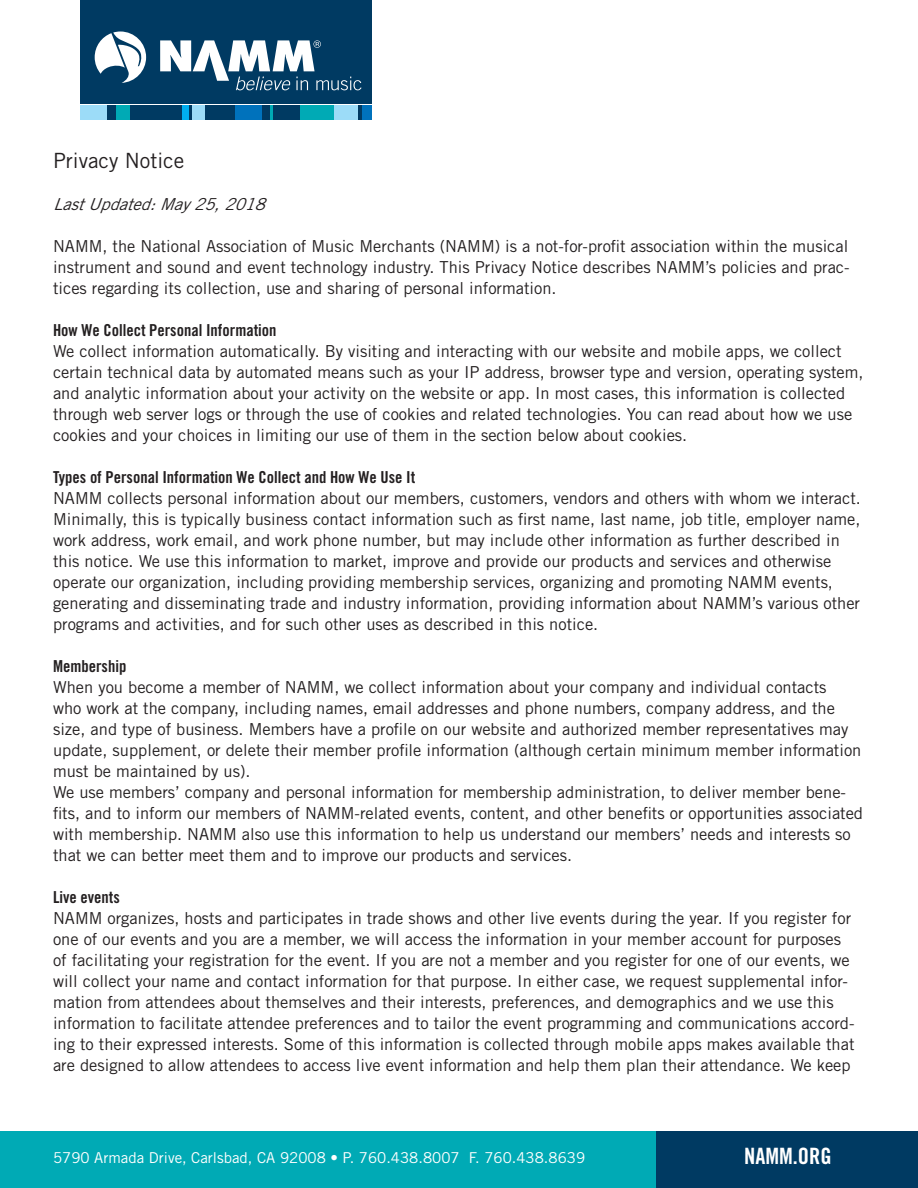
<style>
.page{position:relative;width:918px;height:1188px;background:#fff}
.page>*{position:absolute;margin:0;border:0;box-sizing:border-box;transform-origin:0 0}
.t1{font:22.5px "Trade Gothic Bold Cond Twenty";color:#fff}
.t2{font:21px "Trade Gothic";color:#231f20}
.t3{font:16.5px/21px "Trade Gothic";color:#231f20}
.t4{font:16.5px "Trade Gothic Bold Cond Twenty";color:#231f20}
.t5{font:italic 16.5px "Trade Gothic";color:#231f20}
.t6{font:15px "Trade Gothic";color:#fff}
</style>
<div class="page">
<div style="left:656px;top:1132px;width:262px;height:56px;background:#003a62"></div>
<div style="left:0;top:1132px;width:656px;height:56px;background:#00aab5"></div>
<svg style="left:81px;top:105px;width:291px;height:1px"></svg>
<div style="left:81px;top:0;width:291px;height:104px;background:#003a62"></div>
<div style="left:81px;top:106px;width:26px;height:14px;background:#9cdcf8"></div>
<div style="left:107px;top:106px;width:82px;height:14px;background:#003a62"></div>
<div style="left:116px;top:106px;width:14px;height:14px;background:#00aab5"></div>
<div style="left:182px;top:106px;width:8px;height:14px;background:#00aeef"></div>
<div style="left:189px;top:106px;width:82px;height:14px;background:#003a62"></div>
<div style="left:235px;top:106px;width:26px;height:14px;background:#0072bc"></div>
<div style="left:271px;top:106px;width:64px;height:14px;background:#00aab5"></div>
<div style="left:273px;top:106px;width:27px;height:14px;background:#003a62"></div>
<div style="left:334px;top:106px;width:38px;height:14px;background:#9cdcf8"></div>
<div style="left:362px;top:106px;width:10px;height:14px;background:#0072bc"></div>
<hr style="left:358px;top:106px;width:4px;height:14px;background:#003a62">
<div style="left:193px;top:106px;width:12px;height:14px;background:#9cdcf8"></div>
<svg style="left:95px;top:32px;width:51px;height:51px"></svg>
<svg style="left:160px;top:40px;width:202px;height:50px"></svg>
<p class="t2" style="left:53px;top:148px;width:133px">Privacy Notice</p>
<p class="t5" style="left:53px;top:194px;width:220px">LastUpdated:May25,2018</p>
<p class="t3" style="left:53px;top:236px;width:798px;text-align:justify">NAMM, the National Association of Music Merchants (NAMM) is a not-for-profit association within the musical instrument and sound and event technology industry. This Privacy Notice describes NAMM’s policies and prac&shy;tices regarding its collection, use and sharing of personal information.</p>
<p class="t4" style="left:53px;top:320px;width:225px">How We Collect Personal Information</p>
<p class="t3" style="left:53px;top:341px;width:812px">We collect information automatically. By visiting and interacting with our website and mobile apps, we collect certain technical data by automated means such as your IP address, browser type and version, operating system, and analytic information about your activity on the website or app. In most cases, this information is collected through web server logs or through the use of cookies and related technologies. You can read about how we use cookies and your choices in limiting our use of them in the section below about cookies.</p>
<p class="t4" style="left:53px;top:467px;width:364px">Types of Personal Information We Collect and How We Use It</p>
<p class="t3" style="left:53px;top:488px;width:809px">NAMM collects personal information about our members, customers, vendors and others with whom we interact.<br>Minimally, this is typically business contact information such as first name, last name, job title, employer name, work address, work email, and work phone number, but may include other information as further described in this notice. We use this information to market, improve and provide our products and services and otherwise operate our organization, including providing membership services, organizing and promoting NAMM events, generating and disseminating trade and industry information, providing information about NAMM’s various other programs and activities, and for such other uses as described in this notice.</p>
<p class="t4" style="left:53px;top:656px;width:75px">Membership</p>
<p class="t3" style="left:53px;top:677px;width:810px">When you become a member of NAMM, we collect information about your company and individual contacts<br>who work at the company, including names, email addresses and phone numbers, company address, and the size, and type of business. Members have a profile on our website and authorized member representatives may update, supplement, or delete their member profile information (although certain minimum member information must be maintained by us).</p>
<p class="t3" style="left:53px;top:782px;width:812px">We use members’ company and personal information for membership administration, to deliver member bene&shy;fits, and to inform our members of NAMM-related events, content, and other benefits or opportunities associated with membership. NAMM also use this information to help us understand our members’ needs and interests so that we can better meet them and to improve our products and services.</p>
<p class="t4" style="left:53px;top:887px;width:68px">Live events</p>
<p class="t3" style="left:53px;top:908px;width:803px">NAMM organizes, hosts and participates in trade shows and other live events during the year. If you register for one of our events and you are a member, we will access the information in your member account for purposes of facilitating your registration for the event. If you are not a member and you register for one of our events, we will collect your name and contact information for that purpose. In either case, we request supplemental infor&shy;mation from attendees about themselves and their interests, preferences, and demographics and we use this information to facilitate attendee preferences and to tailor the event programming and communications accord&shy;ing to their expressed interests. Some of this information is collected through mobile apps makes available that are designed to allow attendees to access live event information and help them plan their attendance. We keep</p>
<p class="t6" style="left:53px;top:1149px;width:534px">5790 Armada Drive, Carlsbad, CA 92008 • P. 760.438.8007 F. 760.438.8639</p>
<p class="t1" style="left:744px;top:1142px;width:89px">NAMM.ORG</p>
</div>
